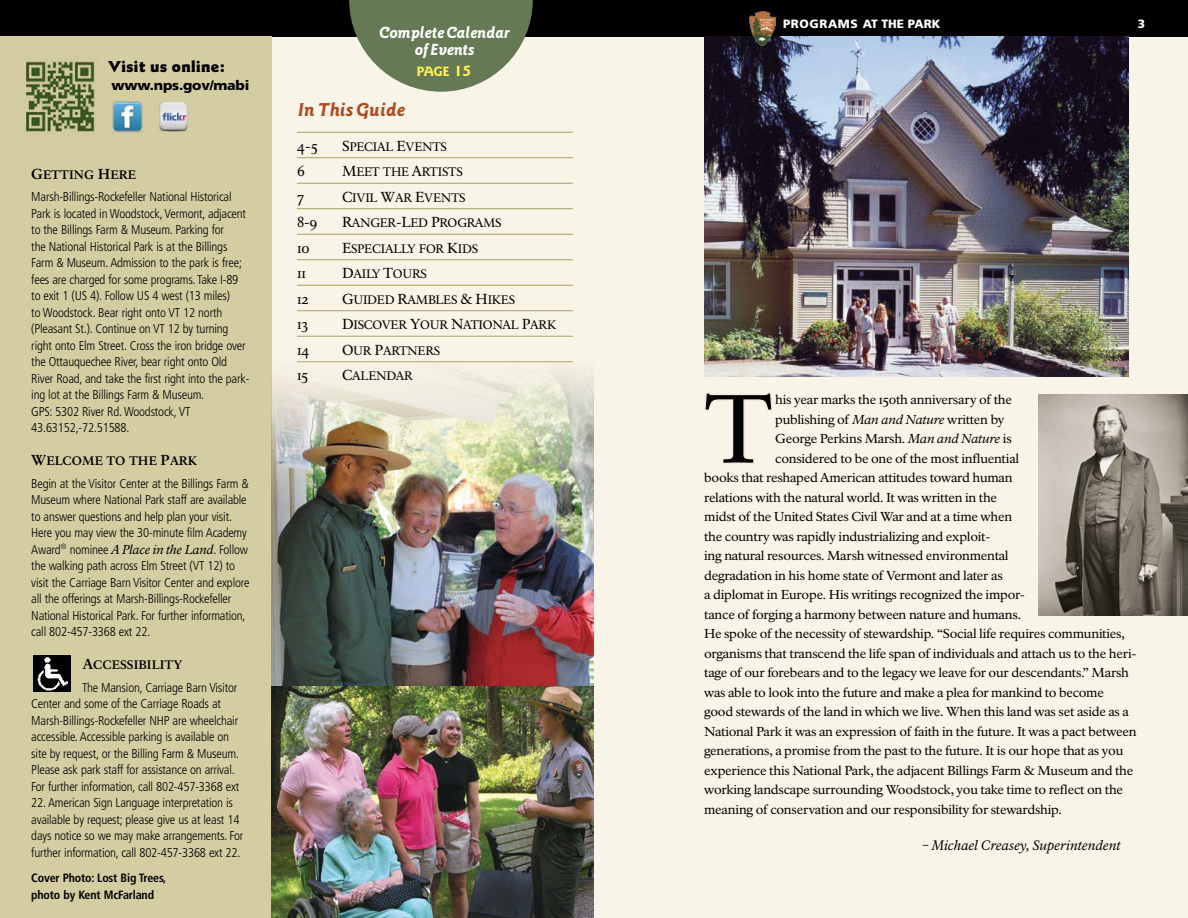
<style>
.page{position:relative;width:1188px;height:918px;background:#f8f4e7}
.page>*{position:absolute;margin:0;border:0;box-sizing:border-box;transform-origin:0 0}
.t1{font:95.1px "NPS Rawlinson";color:#000;scale:1.04 1}
.t2{font:900 16.5px "Goudy Sans";letter-spacing:.02em;color:#000}
.t3{font:italic 700 16.5px "Goudy Sans";letter-spacing:-.04em;color:#af4b21}
.t4{font:14.25px "NPS Rawlinson SC850";letter-spacing:-.015em;color:#000}
.t5{font:italic 700 14.25px/16.5px "Goudy Sans";letter-spacing:-.06em;color:#fff;text-align:center}
.t6{font:14.1px "Goudy Sans Bold SC850";color:#fff052;scale:1.04 1}
.t7{font:italic 13.5px "NPS Rawlinson T";color:#000}
.t8{font:900 13.5px "Frutiger";letter-spacing:-.015em;color:#000;scale:1.04 1}
.t9{font:300 condensed 12.75px/16.5px "Frutiger";letter-spacing:-.015em;color:#000}
.t10{font:12.75px "NPS Rawlinson";letter-spacing:-.02em;color:#000;scale:1.04 1}
.t11{font:12.15px "NPS Rawlinson SC850";letter-spacing:-.02em;color:#000}
.t12{font:12.15px "NPS Rawlinson Bold SC850";letter-spacing:.005em;color:#000}
.t13{font:700 condensed 12px/16.5px "Frutiger";letter-spacing:-.015em;color:#000}
.t14{font:900 12px "Frutiger";letter-spacing:.05em;color:#fff}
.t15{font:12px "Frutiger Black SC850";color:#fff}
.s1{font-size:14.25px}
.s2{font-family:"NPS Rawlinson T";font-weight:400;font-style:italic;font-stretch:normal}
.s3{font-size:16.5px}
.s4{font-family:"NPS Rawlinson T";font-style:italic}
</style>
<div class="page">
<div style="left:0;top:0;width:1188px;height:37px;background:#000"></div>
<div style="left:0;top:37px;width:271px;height:881px;background:#d4cda2"></div>
<img style="left:33px;top:656px;width:38px;height:36px">
<svg style="left:704px;top:393px;width:68px;height:71px"></svg>
<img style="left:112px;top:101px;width:31px;height:32px">
<img style="left:159px;top:103px;width:29px;height:29px">
<svg style="left:349px;top:0;width:184px;height:92px"></svg>
<img style="left:271px;top:364px;width:323px;height:554px">
<img style="left:704px;top:37px;width:425px;height:339px">
<img style="left:750px;top:11px;width:26px;height:35px">
<img style="left:26px;top:61px;width:69px;height:71px">
<hr style="left:297px;top:132px;width:276px;height:1px;background:#aba166">
<hr style="left:297px;top:157px;width:276px;height:1px;background:#aba166">
<hr style="left:297px;top:183px;width:276px;height:1px;background:#aba166">
<hr style="left:297px;top:208px;width:276px;height:1px;background:#aba166">
<hr style="left:297px;top:234px;width:276px;height:1px;background:#aba166">
<hr style="left:297px;top:259px;width:276px;height:1px;background:#aba166">
<hr style="left:297px;top:285px;width:276px;height:1px;background:#aba166">
<hr style="left:297px;top:310px;width:276px;height:1px;background:#aba166">
<hr style="left:297px;top:336px;width:276px;height:1px;background:#aba166">
<hr style="left:297px;top:361px;width:276px;height:1px;background:#aba166">
<img style="left:1039px;top:394px;width:149px;height:222px">
<p class="t2" style="left:109px;top:56px;width:118px">Visit us online:</p>
<p class="t8" style="left:112px;top:77px;width:134px">www.nps.gov/mabi</p>
<p class="t12" style="left:31px;top:167px;width:106px"><span class="s1">G</span>ETTING <span class="s1">H</span>ERE</p>
<p class="t9" style="left:31px;top:189px;width:220px">Marsh-Billings-Rockefeller National Historical Park is located in Woodstock, Vermont, adjacent to the Billings Farm &amp; Museum. Parking for<br>the National Historical Park is at the Billings Farm &amp; Museum. Admission to the park is free; fees are charged for some programs. Take I-89 to exit 1 (US 4). Follow US 4 west (13 miles)<br>to Woodstock. Bear right onto VT 12 north (Pleasant St.). Continue on VT 12 by turning right onto Elm Street. Cross the iron bridge over the Ottauquechee River, bear right onto Old River Road, and take the first right into the park&shy;ing lot at the Billings Farm &amp; Museum.<br>GPS: 5302 River Rd. Woodstock, VT 43.63152,-72.51588.</p>
<p class="t12" style="left:31px;top:453px;width:168px"><span class="s1">W</span>ELCOME TO THE <span class="s1">P</span>ARK</p>
<p class="t9" style="left:31px;top:475px;width:220px">Begin at the Visitor Center at the Billings Farm &amp; Museum where National Park staff are available to answer questions and help plan your visit.<br>Here you may view the 30-minute film Academy Award<sup>®</sup> nominee <span class="s2">A Place in the Land</span>. Follow the walking path across Elm Street (VT 12) to visit the Carriage Barn Visitor Center and explore all the offerings at Marsh-Billings-Rockefeller National Historical Park. For further information, call 802-457-3368 ext 22.</p>
<p class="t12" style="left:83px;top:657px;width:101px"><span class="s1">A</span>CCESSIBILITY</p>
<p class="t9" style="left:31px;top:679px;width:210px;text-indent:51px">The Mansion, Carriage Barn Visitor Center and some of the Carriage Roads at Marsh-Billings-Rockefeller NHP are wheelchair accessible. Accessible parking is available on site by request, or the Billing Farm &amp; Museum.<br>Please ask park staff for assistance on arrival.<br>For further information, call 802-457-3368 ext</p>
<p class="t9" style="left:31px;top:795px;width:214px">22. American Sign Language interpretation is available by request; please give us at least 14 days notice so we may make arrangements. For further information, call 802-457-3368 ext 22.</p>
<p class="t13" style="left:31px;top:870px;width:137px">Cover Photo: Lost Big Trees, photo by Kent McFarland</p>
<p class="t5" style="left:378px;top:24px;width:133px">Complete Calendar of Events</p>
<p class="t6" style="left:417px;top:63px;width:54px">page <span class="s3">15</span></p>
<p class="t3" style="left:297px;top:99px;width:110px">In This Guide</p>
<p class="t4" style="left:297px;top:137px;width:22px">4-5</p>
<p class="t11" style="left:342px;top:139px;width:106px"><span class="s1">S</span>PECIAL <span class="s1">E</span>VENTS</p>
<p class="t4" style="left:297px;top:163px;width:9px">6</p>
<p class="t11" style="left:342px;top:165px;width:121px"><span class="s1">M</span>EET THE <span class="s1">A</span>RTISTS</p>
<p class="t4" style="left:297px;top:188px;width:34px">7 C</p>
<p class="t11" style="left:352px;top:190px;width:114px">IVIL <span class="s1">W</span>AR <span class="s1">E</span>VENTS</p>
<p class="t4" style="left:297px;top:214px;width:35px">8-9 R</p>
<p class="t11" style="left:352px;top:216px;width:141px">ANGER<span class="s1">-L</span>ED <span class="s1">P</span>ROGRAMS</p>
<p class="t4" style="left:297px;top:239px;width:36px">10 E</p>
<p class="t11" style="left:351px;top:241px;width:128px">SPECIALLY FOR <span class="s1">K</span>IDS</p>
<p class="t4" style="left:297px;top:265px;width:34px">11 D</p>
<p class="t11" style="left:353px;top:267px;width:74px">AILY <span class="s1">T</span>OURS</p>
<p class="t4" style="left:297px;top:290px;width:37px">12 G</p>
<p class="t11" style="left:353px;top:292px;width:162px">UIDED <span class="s1">R</span>AMBLES <span class="s1">&amp; H</span>IKES</p>
<p class="t4" style="left:297px;top:316px;width:36px">13 D</p>
<p class="t11" style="left:353px;top:318px;width:204px">ISCOVER <span class="s1">Y</span>OUR <span class="s1">N</span>ATIONAL <span class="s1">P</span>ARK</p>
<p class="t4" style="left:297px;top:341px;width:37px">14 O</p>
<p class="t11" style="left:353px;top:343px;width:87px">UR <span class="s1">P</span>ARTNERS</p>
<p class="t4" style="left:297px;top:367px;width:36px">15 C</p>
<p class="t11" style="left:352px;top:369px;width:62px">ALENDAR</p>
<p class="t14" style="left:783px;top:16px;width:159px">PROGRAMS AT THE PARK</p>
<p class="t15" style="left:1138px;top:16px;width:9px">3</p>
<h1 class="t1" style="left:704px;top:372px;width:67px">T</h1>
<p class="t10" style="left:775px;top:392px;width:229px">his year marks the 150th anniversary of the</p>
<p class="t10" style="left:775px;top:412px;width:222px">publishing of <span class="s4">Man and Nature</span> written by</p>
<p class="t10" style="left:775px;top:431px;width:229px">George Perkins Marsh. <span class="s4">Man and Nature</span> is</p>
<p class="t10" style="left:775px;top:451px;width:236px">considered to be one of the most influential</p>
<p class="t10" style="left:704px;top:470px;width:298px">books that reshaped American attitudes toward human</p>
<p class="t10" style="left:704px;top:490px;width:283px">relations with the natural world. It was written in the</p>
<p class="t10" style="left:704px;top:509px;width:298px">midst of the United States Civil War and at a time when</p>
<p class="t10" style="left:704px;top:529px;width:277px">the country was rapidly industrializing and exploit-</p>
<p class="t10" style="left:704px;top:548px;width:294px">ing natural resources. Marsh witnessed environmental</p>
<p class="t10" style="left:704px;top:568px;width:289px">degradation in his home state of Vermont and later as</p>
<p class="t10" style="left:704px;top:587px;width:310px">a diplomat in Europe. His writings recognized the impor-</p>
<p class="t10" style="left:704px;top:607px;width:306px">tance of forging a harmony between nature and humans.</p>
<p class="t10" style="left:704px;top:626px;width:406px">He spoke of the necessity of stewardship. “Social life requires communities,</p>
<p class="t10" style="left:704px;top:646px;width:417px">organisms that transcend the life span of individuals and attach us to the heri-</p>
<p class="t10" style="left:704px;top:665px;width:410px">tage of our forebears and to the legacy we leave for our descendants.” Marsh</p>
<p class="t10" style="left:704px;top:685px;width:386px">was able to look into the future and make a plea for mankind to become</p>
<p class="t10" style="left:704px;top:704px;width:410px">good stewards of the land in which we live. When this land was set aside as a</p>
<p class="t10" style="left:704px;top:724px;width:418px">National Park it was an expression of faith in the future. It was a pact between</p>
<p class="t10" style="left:704px;top:743px;width:405px">generations, a promise from the past to the future. It is our hope that as you</p>
<p class="t10" style="left:704px;top:763px;width:414px">experience this National Park, the adjacent Billings Farm &amp; Museum and the</p>
<p class="t10" style="left:704px;top:782px;width:404px">working landscape surrounding Woodstock, you take time to reflect on the</p>
<p class="t10" style="left:704px;top:802px;width:345px">meaning of conservation and our responsibility for stewardship.</p>
<p class="t7" style="left:922px;top:837px;width:200px">– Michael Creasey, Superintendent</p>
</div>
